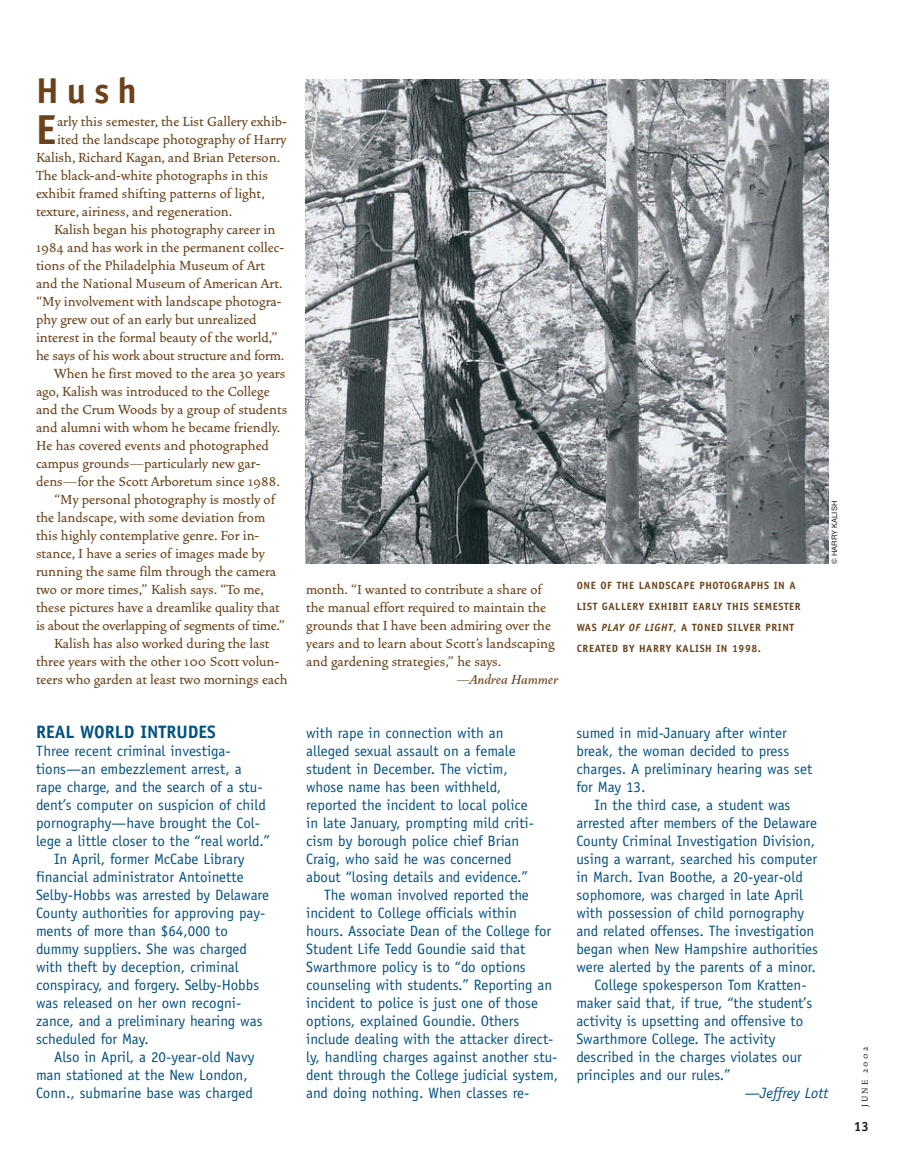
<style>
.page{position:relative;width:905px;height:1175px;background:#fff}
.page>*{position:absolute;margin:0;border:0;box-sizing:border-box;transform-origin:0 0}
.t1{font:700 42px "Officina Sans";color:#6b4219}
.t2{font:700 36px "Officina Sans";color:#6b4219}
.t3{font:700 18px "Officina Sans";color:#005282}
.t4{font:500 16.5px/18px "Vendetta";color:#6b4219}
.t5{font:italic 500 16.5px "Vendetta";color:#6b4219}
.t6{font:15px/18px "Officina Sans";color:#005282}
.t7{font:italic 15px "Officina Sans";color:#005282}
.t8{font:700 13.5px "Officina Sans";color:#231f20}
.t9{font:700 10.5px/21px "Officina Sans";letter-spacing:.055em;color:#6b4219}
.t10{font:500 10.5px "Vendetta";letter-spacing:.21em;color:#231f20}
.t11{font:7.5px "Helvetica";color:#231f20}
.s1{font-style:italic}
</style>
<div class="page">
<img style="left:306px;top:80px;width:522px;height:483px">
<h2 class="t2" style="left:36px;top:68px;width:102px">Hush</h2>
<h1 class="t1" style="left:36px;top:104px;width:22px">E</h1>
<p class="t4" style="left:57px;top:113px;width:231px">arly this semester, the List Gallery exhib-</p>
<p class="t4" style="left:57px;top:131px;width:231px">ited the landscape photography of Harry</p>
<p class="t4" style="left:36px;top:149px;width:246px">Kalish, Richard Kagan, and Brian Peterson.</p>
<p class="t4" style="left:36px;top:167px;width:233px">The black-and-white photographs in this</p>
<p class="t4" style="left:36px;top:185px;width:230px">exhibit framed shifting patterns of light,</p>
<p class="t4" style="left:36px;top:203px;width:198px">texture, airiness, and regeneration.</p>
<p class="t4" style="left:54px;top:221px;width:223px">Kalish began his photography career in</p>
<p class="t4" style="left:36px;top:239px;width:250px">1984 and has work in the permanent collec-</p>
<p class="t4" style="left:36px;top:257px;width:230px">tions of the Philadelphia Museum of Art</p>
<p class="t4" style="left:36px;top:275px;width:248px">and the National Museum of American Art.</p>
<p class="t4" style="left:36px;top:293px;width:247px">“My involvement with landscape photogra-</p>
<p class="t4" style="left:36px;top:311px;width:222px">phy grew out of an early but unrealized</p>
<p class="t4" style="left:36px;top:329px;width:243px">interest in the formal beauty of the world,”</p>
<p class="t4" style="left:36px;top:347px;width:250px">he says of his work about structure and form.</p>
<p class="t4" style="left:54px;top:365px;width:233px">When he first moved to the area 30 years</p>
<p class="t4" style="left:36px;top:383px;width:235px">ago, Kalish was introduced to the College</p>
<p class="t4" style="left:36px;top:401px;width:253px">and the Crum Woods by a group of students</p>
<p class="t4" style="left:36px;top:419px;width:246px">and alumni with whom he became friendly.</p>
<p class="t4" style="left:36px;top:437px;width:234px">He has covered events and photographed</p>
<p class="t4" style="left:36px;top:455px;width:226px">campus grounds—particularly new gar-</p>
<p class="t4" style="left:36px;top:473px;width:245px">dens—for the Scott Arboretum since 1988.</p>
<p class="t4" style="left:54px;top:491px;width:222px">“My personal photography is mostly of</p>
<p class="t4" style="left:36px;top:509px;width:230px">the landscape, with some deviation from</p>
<p class="t4" style="left:36px;top:527px;width:225px">this highly contemplative genre. For in-</p>
<p class="t4" style="left:36px;top:545px;width:230px">stance, I have a series of images made by</p>
<p class="t4" style="left:36px;top:563px;width:242px">running the same film through the camera</p>
<p class="t4" style="left:36px;top:581px;width:229px">two or more times,” Kalish says. “To me,</p>
<p class="t4" style="left:36px;top:599px;width:245px">these pictures have a dreamlike quality that</p>
<p class="t4" style="left:36px;top:617px;width:250px">is about the overlapping of segments of time.”</p>
<p class="t4" style="left:54px;top:635px;width:217px">Kalish has also worked during the last</p>
<p class="t4" style="left:36px;top:653px;width:245px">three years with the other 100 Scott volun-</p>
<p class="t4" style="left:36px;top:671px;width:253px">teers who garden at least two mornings each</p>
<p class="t3" style="left:36px;top:721px;width:181px">REAL WORLD INTRUDES</p>
<p class="t6" style="left:36px;top:742px;width:196px">Three recent criminal investiga-</p>
<p class="t6" style="left:36px;top:760px;width:207px">tions—an embezzlement arrest, a</p>
<p class="t6" style="left:36px;top:778px;width:228px">rape charge, and the search of a stu-</p>
<p class="t6" style="left:36px;top:796px;width:231px">dent’s computer on suspicion of child</p>
<p class="t6" style="left:36px;top:814px;width:225px">pornography—have brought the Col-</p>
<p class="t6" style="left:36px;top:832px;width:235px">lege a little closer to the “real world.”</p>
<p class="t6" style="left:54px;top:850px;width:192px">In April, former McCabe Library</p>
<p class="t6" style="left:36px;top:868px;width:209px">financial administrator Antoinette</p>
<p class="t6" style="left:36px;top:886px;width:234px">Selby-Hobbs was arrested by Delaware</p>
<p class="t6" style="left:36px;top:904px;width:231px">County authorities for approving pay-</p>
<p class="t6" style="left:36px;top:922px;width:193px">ments of more than $64,000 to</p>
<p class="t6" style="left:36px;top:940px;width:212px">dummy suppliers. She was charged</p>
<p class="t6" style="left:36px;top:958px;width:204px">with theft by deception, criminal</p>
<p class="t6" style="left:36px;top:976px;width:225px">conspiracy, and forgery. Selby-Hobbs</p>
<p class="t6" style="left:36px;top:994px;width:207px">was released on her own recogni-</p>
<p class="t6" style="left:36px;top:1012px;width:228px">zance, and a preliminary hearing was</p>
<p class="t6" style="left:36px;top:1030px;width:114px">scheduled for May.</p>
<p class="t6" style="left:54px;top:1048px;width:202px">Also in April, a 20-year-old Navy</p>
<p class="t6" style="left:36px;top:1066px;width:213px">man stationed at the New London,</p>
<p class="t6" style="left:36px;top:1084px;width:218px">Conn., submarine base was charged</p>
<p class="t4" style="left:306px;top:581px;width:250px">month. “I wanted to contribute a share of the manual effort required to maintain the grounds that I have been admiring over the years and to learn about Scott’s landscaping and gardening strategies,” he says.</p>
<p class="t5" style="left:457px;top:671px;width:103px">—Andrea Hammer</p>
<p class="t6" style="left:306px;top:724px;width:199px">with rape in connection with an</p>
<p class="t6" style="left:306px;top:742px;width:211px">alleged sexual assault on a female</p>
<p class="t6" style="left:306px;top:760px;width:203px">student in December. The victim,</p>
<p class="t6" style="left:306px;top:778px;width:197px">whose name has been withheld,</p>
<p class="t6" style="left:306px;top:796px;width:223px">reported the incident to local police</p>
<p class="t6" style="left:306px;top:814px;width:229px">in late January, prompting mild criti-</p>
<p class="t6" style="left:306px;top:832px;width:215px">cism by borough police chief Brian</p>
<p class="t6" style="left:306px;top:850px;width:207px">Craig, who said he was concerned</p>
<p class="t6" style="left:306px;top:868px;width:223px">about “losing details and evidence.”</p>
<p class="t6" style="left:324px;top:886px;width:206px">The woman involved reported the</p>
<p class="t6" style="left:306px;top:904px;width:212px">incident to College officials within</p>
<p class="t6" style="left:306px;top:922px;width:246px">hours. Associate Dean of the College for</p>
<p class="t6" style="left:306px;top:940px;width:221px">Student Life Tedd Goundie said that</p>
<p class="t6" style="left:306px;top:958px;width:221px">Swarthmore policy is to “do options</p>
<p class="t6" style="left:306px;top:976px;width:247px">counseling with students.” Reporting an</p>
<p class="t6" style="left:306px;top:994px;width:233px">incident to police is just one of those</p>
<p class="t6" style="left:306px;top:1012px;width:215px">options, explained Goundie. Others</p>
<p class="t6" style="left:306px;top:1030px;width:249px">include dealing with the attacker direct-</p>
<p class="t6" style="left:306px;top:1048px;width:253px">ly, handling charges against another stu-</p>
<p class="t6" style="left:306px;top:1066px;width:253px">dent through the College judicial system,</p>
<p class="t6" style="left:306px;top:1084px;width:225px">and doing nothing. When classes re-</p>
<p class="t9" style="left:576px;top:574px;width:225px">ONE OF THE LANDSCAPE PHOTOGRAPHS IN A LIST GALLERY EXHIBIT EARLY THIS SEMESTER WAS <span class="s1">PLAY OF LIGHT</span>, A TONED SILVER PRINT CREATED BY HARRY KALISH IN 1998.</p>
<p class="t11" style="left:828px;top:564px;width:64px;rotate:-90deg">© HARRY KALISH</p>
<p class="t6" style="left:576px;top:724px;width:237px">sumed in mid-January after winter break, the woman decided to press charges. A preliminary hearing was set for May 13.</p>
<p class="t6" style="left:594px;top:796px;width:198px">In the third case, a student was</p>
<p class="t6" style="left:576px;top:814px;width:242px">arrested after members of the Delaware</p>
<p class="t6" style="left:576px;top:832px;width:240px">County Criminal Investigation Division,</p>
<p class="t6" style="left:576px;top:850px;width:242px">using a warrant, searched his computer</p>
<p class="t6" style="left:576px;top:868px;width:228px">in March. Ivan Boothe, a 20-year-old</p>
<p class="t6" style="left:576px;top:886px;width:228px">sophomore, was charged in late April</p>
<p class="t6" style="left:576px;top:904px;width:229px">with possession of child pornography</p>
<p class="t6" style="left:576px;top:922px;width:239px">and related offenses. The investigation</p>
<p class="t6" style="left:576px;top:940px;width:243px">began when New Hampshire authorities</p>
<p class="t6" style="left:576px;top:958px;width:241px">were alerted by the parents of a minor.</p>
<p class="t6" style="left:594px;top:976px;width:214px">College spokesperson Tom Kratten-</p>
<p class="t6" style="left:576px;top:994px;width:237px">maker said that, if true, “the student’s</p>
<p class="t6" style="left:576px;top:1012px;width:228px">activity is upsetting and offensive to</p>
<p class="t6" style="left:576px;top:1030px;width:201px">Swarthmore College. The activity</p>
<p class="t6" style="left:576px;top:1048px;width:227px">described in the charges violates our</p>
<p class="t6" style="left:576px;top:1066px;width:156px">principles and our rules.”</p>
<p class="t7" style="left:745px;top:1084px;width:85px">—Jeffrey Lott</p>
<p class="t10" style="left:859px;top:1107px;width:62px;rotate:-90deg">JUNE 2002</p>
<p class="t8" style="left:853px;top:1117px;width:17px">13</p>
</div>
